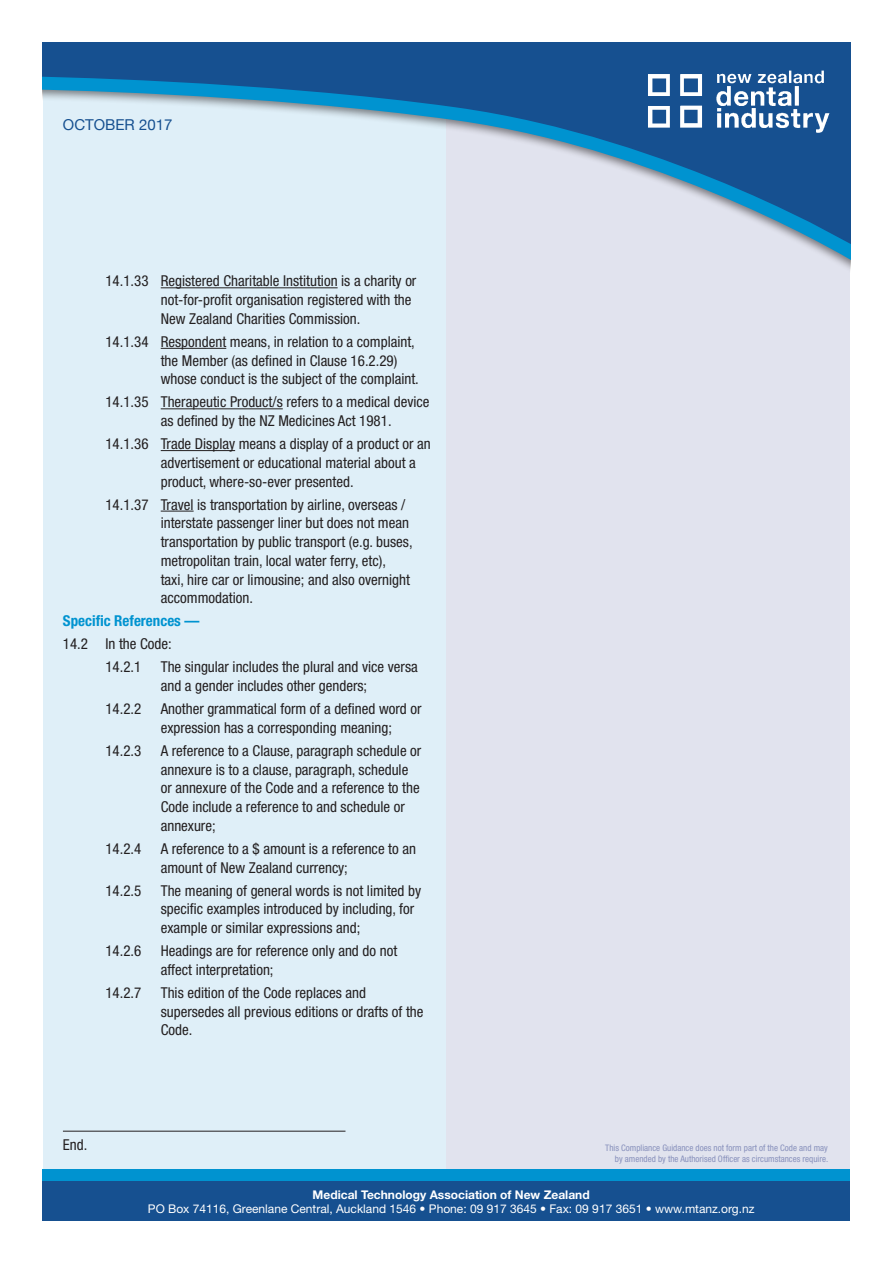
<style>
.page{position:relative;width:893px;height:1263px;background:#fff}
.page>*{position:absolute;margin:0;border:0;box-sizing:border-box;transform-origin:0 0}
.t1{font:condensed 15px/18.8px "Helvetica Neue";color:#231f20}
.t2{font:700 condensed 15px "Helvetica Neue";color:#0093d0}
.t3{font:15px "Helvetica Neue";color:#165090}
.t4{font:12px "Helvetica Neue";color:#fff}
.t5{font:700 12px "Helvetica Neue";color:#fff}
.t6{font:condensed 9px/10.8px "Helvetica Neue";color:#8891bc;text-align:right}
</style>
<div class="page">
<div style="left:43px;top:70px;width:403px;height:1111px;background:#dfeff8"></div>
<div style="left:446px;top:70px;width:404px;height:1111px;background:#e1e3ee"></div>
<div style="left:43px;top:1169px;width:807px;height:40px;background:#0093d0"></div>
<div style="left:43px;top:43px;width:807px;height:233px;background:#dfe3ee"></div>
<svg style="left:43px;top:249px;width:807px;height:16px;fill:#dfeff8"></svg>
<svg style="left:43px;top:43px;width:807px;height:206px"></svg>
<img style="left:636px;top:63px;width:204px;height:77px">
<div style="left:43px;top:1181px;width:807px;height:39px;background:#165090"></div>
<hr style="left:161px;top:287px;width:177px;height:1px;background:#231f20">
<hr style="left:161px;top:348px;width:65px;height:1px;background:#231f20">
<hr style="left:161px;top:408px;width:122px;height:1px;background:#231f20">
<hr style="left:161px;top:450px;width:74px;height:1px;background:#231f20">
<hr style="left:161px;top:511px;width:33px;height:1px;background:#231f20">
<hr style="left:63px;top:1131px;width:282px;height:1px;background:#231f20">
<p class="t3" style="left:63px;top:114px;width:111px">OCTOBER 2017</p>
<p class="t1" style="left:161px;top:272px;width:257px;text-indent:-55px">14.1.33 Registered Charitable Institution is a charity or not-for-profit organisation registered with the<br>New Zealand Charities Commission.</p>
<p class="t1" style="left:161px;top:332px;width:260px;text-indent:-55px">14.1.34 Respondent means, in relation to a complaint, the Member (as defined in Clause 16.2.29) whose conduct is the subject of the complaint.</p>
<p class="t1" style="left:161px;top:392px;width:270px;text-indent:-55px">14.1.35 Therapeutic Product/s refers to a medical device as defined by the NZ Medicines Act 1981.</p>
<p class="t1" style="left:161px;top:434px;width:272px;text-indent:-55px">14.1.36 Trade Display means a display of a product or an advertisement or educational material about a product, where-so-ever presented.</p>
<p class="t1" style="left:161px;top:495px;width:253px;text-indent:-55px">14.1.37 Travel is transportation by airline, overseas / interstate passenger liner but does not mean transportation by public transport (e.g. buses, metropolitan train, local water ferry, etc), taxi, hire car or limousine; and also overnight accommodation.</p>
<p class="t2" style="left:63px;top:612px;width:138px">Specific References —</p>
<p class="t1" style="left:105px;top:632px;width:68px;line-height:23px;text-indent:-43px">14.2 In the Code:<br>14.2.1</p>
<p class="t1" style="left:161px;top:657px;width:259px">The singular includes the plural and vice versa and a gender includes other genders;</p>
<p class="t1" style="left:105px;top:699px;width:37px">14.2.2</p>
<p class="t1" style="left:161px;top:699px;width:262px">Another grammatical form of a defined word or expression has a corresponding meaning;</p>
<p class="t1" style="left:105px;top:741px;width:37px">14.2.3</p>
<p class="t1" style="left:161px;top:741px;width:262px">A reference to a Clause, paragraph schedule or annexure is to a clause, paragraph, schedule or annexure of the Code and a reference to the Code include a reference to and schedule or annexure;</p>
<p class="t1" style="left:105px;top:839px;width:37px">14.2.4</p>
<p class="t1" style="left:161px;top:839px;width:257px">A reference to a $ amount is a reference to an amount of New Zealand currency;</p>
<p class="t1" style="left:105px;top:881px;width:37px">14.2.5</p>
<p class="t1" style="left:161px;top:881px;width:262px">The meaning of general words is not limited by specific examples introduced by including, for example or similar expressions and;</p>
<p class="t1" style="left:105px;top:941px;width:37px">14.2.6</p>
<p class="t1" style="left:161px;top:941px;width:238px">Headings are for reference only and do not affect interpretation;</p>
<p class="t1" style="left:105px;top:983px;width:37px">14.2.7</p>
<p class="t1" style="left:161px;top:983px;width:264px">This edition of the Code replaces and supersedes all previous editions or drafts of the<br>Code.</p>
<p class="t1" style="left:63px;top:1135px;width:26px">End.</p>
<p class="t6" style="left:605px;top:1142px;width:225px">This Compliance Guidance does not form part of the Code and may by amended by the Authorised Officer as circumstances require.</p>
<p class="t5" style="left:313px;top:1187px;width:279px">Medical Technology Association of New Zealand</p>
<p class="t4" style="left:148px;top:1201px;width:608px">PO Box 74116, Greenlane Central, Auckland 1546 • Phone: 09 917 3645 • Fax: 09 917 3651 • www.mtanz.org.nz</p>
</div>
